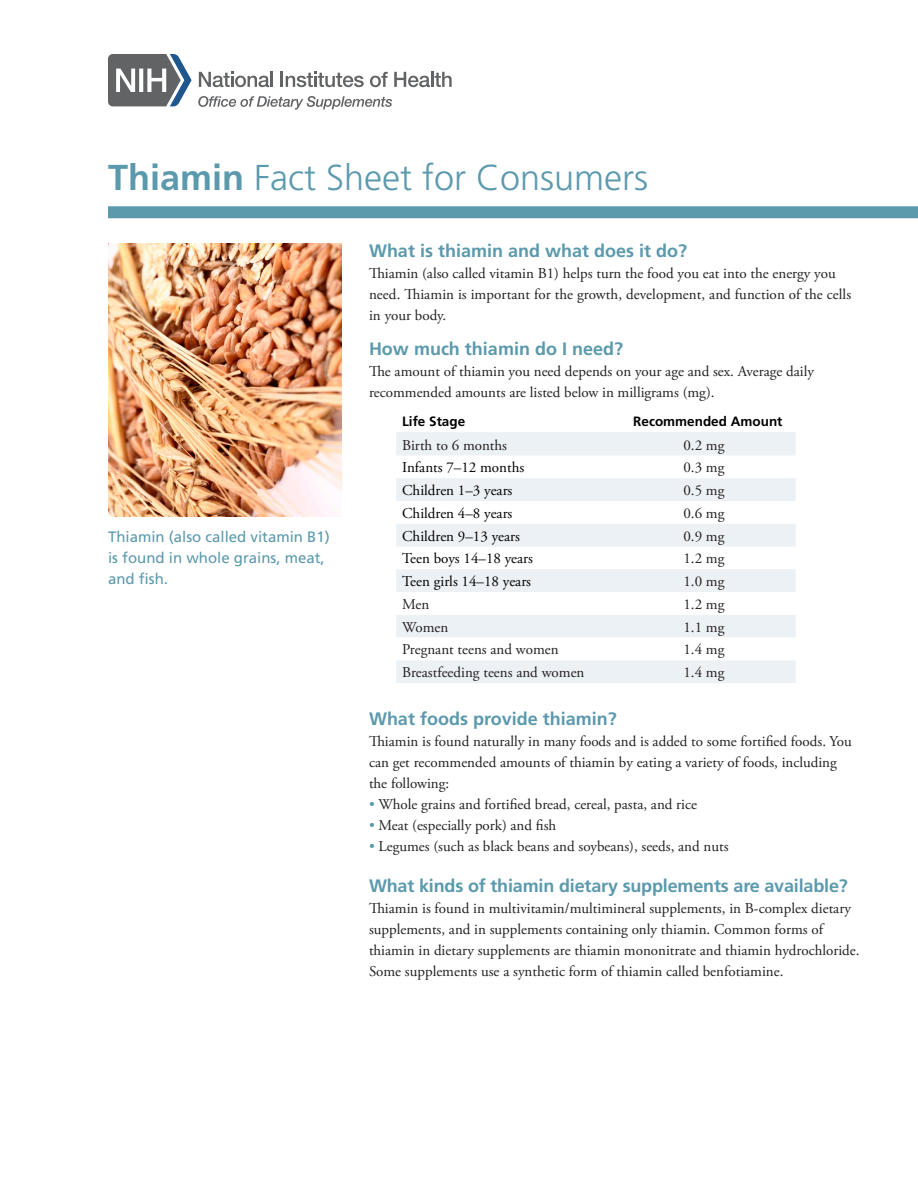
<style>
.page{position:relative;width:918px;height:1188px;background:#fff}
.page>*{position:absolute;margin:0;border:0;box-sizing:border-box;transform-origin:0 0}
.t1{font:300 36px "Frutiger";color:#5b99ad}
.Para_Head{font:700 18px "Frutiger";color:#5b99ad}
.text_2{font:15px/21px "Adobe Garamond Pro";color:#231f20}
.text{font:15px/21px "Adobe Garamond Pro";color:#231f20}
._0_body_copy{font:15px "Adobe Garamond Pro";color:#000}
._0_body_copy-2{font:15px "Adobe Garamond Pro";color:#231f20}
.t2{font:15px/21px "Frutiger";color:#5b99ad}
._2_subhd{font:700 13.5px "Frutiger";color:#000}
.s1{font-weight:700}
.s2{color:#5b99ad}
</style>
<div class="page">
<svg style="left:396px;top:432px;width:400px;height:69px"></svg>
<svg style="left:396px;top:524px;width:400px;height:159px;fill:#ecf1f5"></svg>
<svg style="left:396px;top:592px;width:400px;height:68px"></svg>
<img style="left:108px;top:244px;width:234px;height:272px">
<div style="left:108px;top:206px;width:810px;height:12px;background:#5b99ad"></div>
<svg style="left:198px;top:96px;width:194px;height:14px"></svg>
<svg style="left:199px;top:72px;width:70px;height:15px"></svg>
<hr style="left:270px;top:72px;width:3px;height:15px;background:#616365">
<svg style="left:281px;top:72px;width:83px;height:15px"></svg>
<svg style="left:370px;top:72px;width:18px;height:15px"></svg>
<svg style="left:394px;top:72px;width:58px;height:15px"></svg>
<svg style="left:108px;top:54px;width:84px;height:52px"></svg>
<p class="t1" style="left:108px;top:157px;width:542px"><span class="s1">Thiamin</span> Fact Sheet for Consumers</p>
<p class="t2" style="left:108px;top:526px;width:223px">Thiamin (also called vitamin B1) is found in whole grains, meat, and fish.</p>
<p class="Para_Head" style="left:369px;top:240px;width:320px">What is thiamin and what does it do?</p>
<p class="text" style="left:369px;top:263px;width:484px">Thiamin (also called vitamin B1) helps turn the food you eat into the energy you need. Thiamin is important for the growth, development, and function of the cells in your body.</p>
<p class="Para_Head" style="left:369px;top:338px;width:256px">How much thiamin do I need?</p>
<p class="text" style="left:369px;top:361px;width:447px">The amount of thiamin you need depends on your age and sex. Average daily recommended amounts are listed below in milligrams (mg).</p>
<p class="_2_subhd" style="left:402px;top:414px;width:65px">Life Stage</p>
<p class="_2_subhd" style="left:633px;top:414px;width:151px">Recommended Amount</p>
<p class="_0_body_copy-2" style="left:402px;top:436px;width:106px">Birth to 6 months</p>
<p class="_0_body_copy-2" style="left:683px;top:436px;width:42px">0.2 mg</p>
<p class="_0_body_copy" style="left:402px;top:459px;width:124px">Infants 7–12 months</p>
<p class="_0_body_copy-2" style="left:683px;top:459px;width:42px">0.3 mg</p>
<p class="_0_body_copy" style="left:402px;top:481px;width:112px">Children 1–3 years</p>
<p class="_0_body_copy-2" style="left:683px;top:481px;width:42px">0.5 mg</p>
<p class="_0_body_copy" style="left:402px;top:504px;width:112px">Children 4–8 years</p>
<p class="_0_body_copy-2" style="left:683px;top:504px;width:42px">0.6 mg</p>
<p class="_0_body_copy" style="left:402px;top:527px;width:119px">Children 9–13 years</p>
<p class="_0_body_copy-2" style="left:683px;top:527px;width:42px">0.9 mg</p>
<p class="_0_body_copy" style="left:402px;top:550px;width:132px">Teen boys 14–18 years</p>
<p class="_0_body_copy-2" style="left:683px;top:550px;width:42px">1.2 mg</p>
<p class="_0_body_copy" style="left:402px;top:572px;width:130px">Teen girls 14–18 years</p>
<p class="_0_body_copy-2" style="left:683px;top:572px;width:42px">1.0 mg</p>
<p class="text_2" style="left:402px;top:594px;width:29px">Men</p>
<p class="_0_body_copy-2" style="left:683px;top:595px;width:42px">1.2 mg</p>
<p class="text_2" style="left:402px;top:617px;width:48px">Women</p>
<p class="_0_body_copy-2" style="left:683px;top:618px;width:42px">1.1 mg</p>
<p class="text_2" style="left:402px;top:640px;width:158px">Pregnant teens and women</p>
<p class="_0_body_copy-2" style="left:683px;top:641px;width:42px">1.4 mg</p>
<p class="text_2" style="left:402px;top:662px;width:184px">Breastfeeding teens and women</p>
<p class="_0_body_copy-2" style="left:683px;top:663px;width:42px">1.4 mg</p>
<p class="Para_Head" style="left:369px;top:708px;width:249px">What foods provide thiamin?</p>
<p class="text_2" style="left:369px;top:731px;width:484px">Thiamin is found naturally in many foods and is added to some fortified foods. You can get recommended amounts of thiamin by eating a variety of foods, including the following:</p>
<p class="text_2" style="left:369px;top:794px;width:330px"><span class="s2">•</span> Whole grains and fortified bread, cereal, pasta, and rice</p>
<p class="text_2" style="left:369px;top:815px;width:189px"><span class="s2">•</span> Meat (especially pork) and fish</p>
<p class="text_2" style="left:369px;top:836px;width:361px"><span class="s2">•</span> Legumes (such as black beans and soybeans), seeds, and nuts</p>
<p class="Para_Head" style="left:369px;top:875px;width:480px">What kinds of thiamin dietary supplements are available?</p>
<p class="text_2" style="left:369px;top:899px;width:492px">Thiamin is found in multivitamin/multimineral supplements, in B-complex dietary supplements, and in supplements containing only thiamin. Common forms of thiamin in dietary supplements are thiamin mononitrate and thiamin hydrochloride.<br>Some supplements use a synthetic form of thiamin called benfotiamine.</p>
</div>
